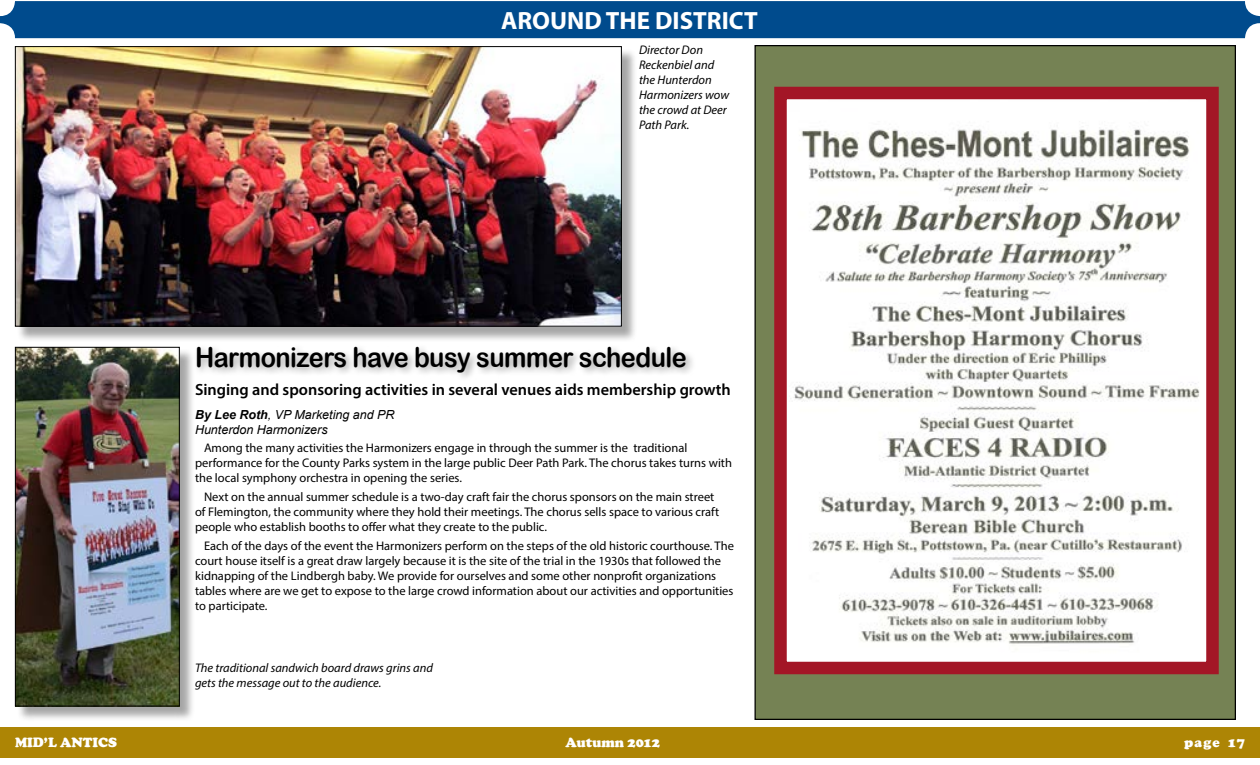
<style>
.page{position:relative;width:1260px;height:765px;background:#fff}
.page>*{position:absolute;margin:0;border:0;box-sizing:border-box;transform-origin:0 0}
.t1{font:27.5px "Arial Rounded MT Bold";letter-spacing:-.02em;color:#000;scale:.92 1}
.t2{font:700 25px "Myriad Pro";color:#fff}
.t3{font:600 16.25px "Myriad Pro";color:#000}
.t4{font:900 13.75px "Cooper";color:#fff}
.t5{font:12.5px/15px "Myriad Pro";color:#000}
.t6{font:italic 12.5px/15px "Myriad Pro";color:#000}
.t7{font:italic 12.5px/15px "Arial";color:#000}
.s1{font-weight:700}
</style>
<div class="page">
<div style="left:0;top:727px;width:1260px;height:31px;background:#ad8505"></div>
<div style="left:755px;top:46px;width:480px;height:673px;background:#758254"></div>
<div style="left:0;top:1px;width:1260px;height:37px;background:#004b8d;border-radius:15px"></div>
<div style="left:193px;top:344px;width:503px;height:38px;background:#000;opacity:.35"></div>
<div style="left:17px;top:48px;width:620px;height:294px;background:#000;opacity:.35"></div>
<img style="left:17px;top:48px;width:603px;height:277px">
<div style="left:15px;top:46px;width:607px;height:281px;border:1px solid #000"></div>
<div style="left:17px;top:349px;width:178px;height:373px;background:#000;opacity:.35"></div>
<img style="left:17px;top:349px;width:161px;height:355px">
<div style="left:15px;top:347px;width:165px;height:359px;border:1px solid #000"></div>
<img style="left:787px;top:100px;width:419px;height:561px">
<div style="left:774px;top:87px;width:445px;height:587px;border:12px solid #a31626"></div>
<h2 class="t2" style="left:501px;top:4px;width:258px">AROUND THE DISTRICT</h2>
<p class="t6" style="left:639px;top:42px;width:92px">Director Don<br>Reckenbiel and the Hunterdon<br>Harmonizers wow the crowd at Deer<br>Path Park.</p>
<h1 class="t1" style="left:195px;top:341px;width:536px">Harmonizers have busy summer schedule</h1>
<h3 class="t3" style="left:195px;top:379px;width:537px">Singing and sponsoring activities in several venues aids membership growth</h3>
<p class="t7" style="left:195px;top:407px;width:201px"><span class="s1">By Lee Roth</span>, VP Marketing and PR<br>Hunterdon Harmonizers</p>
<p class="t5" style="left:195px;top:440px;width:539px;text-indent:9px">Among the many activities the Harmonizers engage in through the summer is the traditional performance for the County Parks system in the large public Deer Path Park. The chorus takes turns with the local symphony orchestra in opening the series.</p>
<p class="t5" style="left:195px;top:489px;width:526px;text-indent:9px">Next on the annual summer schedule is a two-day craft fair the chorus sponsors on the main street of Flemington, the community where they hold their meetings. The chorus sells space to various craft people who establish booths to offer what they create to the public.</p>
<p class="t5" style="left:195px;top:538px;width:540px;text-indent:9px">Each of the days of the event the Harmonizers perform on the steps of the old historic courthouse. The court house itself is a great draw largely because it is the site of the trial in the 1930s that followed the kidnapping of the Lindbergh baby. We provide for ourselves and some other nonprofit organizations tables where are we get to expose to the large crowd information about our activities and opportunities to participate.</p>
<p class="t6" style="left:195px;top:660px;width:239px">The traditional sandwich board draws grins and gets the message out to the audience.</p>
<p class="t4" style="left:15px;top:734px;width:104px">MID’L ANTICS</p>
<p class="t4" style="left:566px;top:734px;width:96px">Autumn 2012</p>
<p class="t4" style="left:1184px;top:734px;width:62px">page 17</p>
</div>
